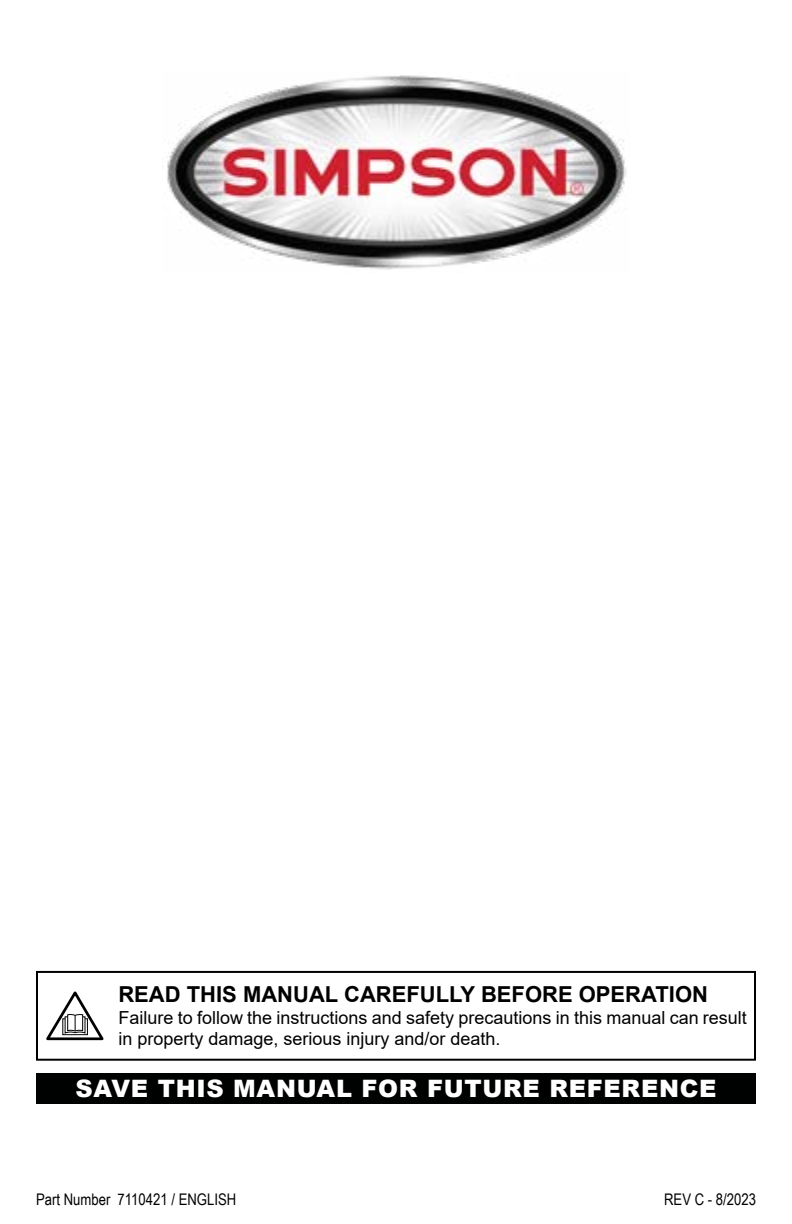
<style>
.page{position:relative;width:792px;height:1224px;background:#fff}
.page>*{position:absolute;margin:0;border:0;box-sizing:border-box;transform-origin:0 0}
.t1{font:900 24px "Arial";letter-spacing:.03em;color:#fff}
.t2{font:700 22px "Arial";color:#000}
.t3{font:18px/21.6px "Arial";color:#000}
.t4{font:16px "Arial Narrow";color:#000}
</style>
<div class="page">
<img style="left:167px;top:75px;width:460px;height:195px">
<svg style="left:46px;top:991px;width:58px;height:49px"></svg>
<div style="left:36px;top:971px;width:720px;height:90px;border:2px solid #000"></div>
<div style="left:36px;top:1073px;width:720px;height:30px;background:#000101"></div>
<p class="t2" style="left:118px;top:979px;width:591px">READ THIS MANUAL CAREFULLY BEFORE OPERATION</p>
<p class="t3" style="left:118px;top:1007px;width:630px">Failure to follow the instructions and safety precautions in this manual can result in property damage, serious injury and/or death.</p>
<h1 class="t1" style="left:75px;top:1071px;width:643px">SAVE THIS MANUAL FOR FUTURE REFERENCE</h1>
<p class="t4" style="left:36px;top:1187px;width:202px">Part Number 7110421 / ENGLISH</p>
<p class="t4" style="left:664px;top:1187px;width:93px">REV C - 8/2023</p>
</div>
